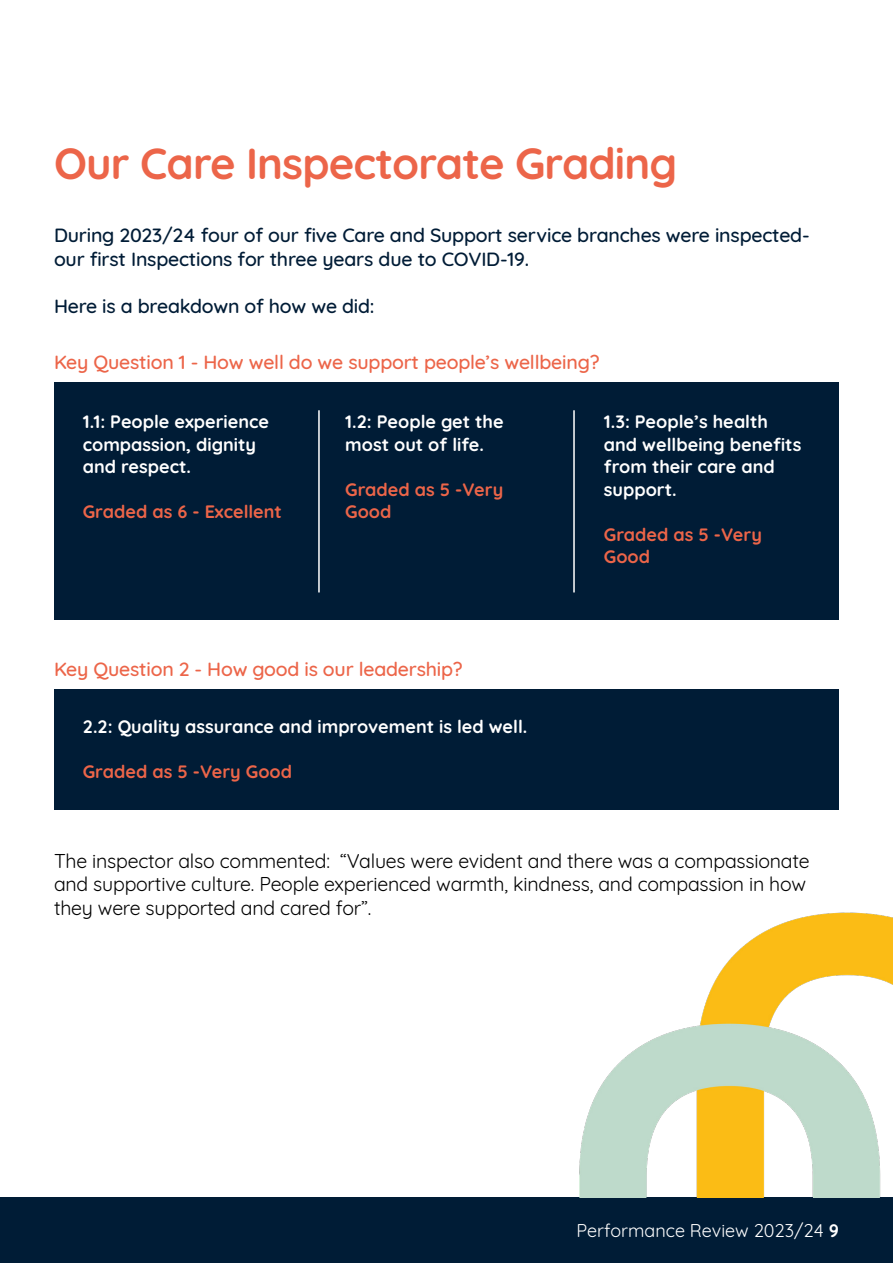
<style>
.page{position:relative;width:893px;height:1263px;background:#fff}
.page>*{position:absolute;margin:0;border:0;box-sizing:border-box;transform-origin:0 0}
.t1{font:700 43.5px "Quicksand";letter-spacing:-.02em;color:#ec6549}
.t2{font:19.5px/23.4px "Quicksand";letter-spacing:-.01em;color:#000}
.t3{font:500 19.5px/23.4px "Quicksand";letter-spacing:-.01em;color:#001c36}
.t4{font:500 19.5px "Quicksand";letter-spacing:-.01em;color:#ec6549}
.t5{font:700 18px/22.5px "Quicksand";color:#fff}
.t6{font:700 18px/22.5px "Quicksand";color:#ec6549}
.t7{font:18px "Quicksand";color:#fff}
.s1{font-weight:700}
</style>
<div class="page">
<div style="left:0;top:1198px;width:893px;height:65px;background:#001c36"></div>
<img style="left:560px;top:912px;width:333px;height:286px">
<div style="left:54px;top:383px;width:785px;height:237px;background:#001c36"></div>
<div style="left:54px;top:689px;width:785px;height:121px;background:#001c36"></div>
<hr style="left:318px;top:410px;width:2px;height:182px;background:#fff">
<hr style="left:573px;top:410px;width:2px;height:182px;background:#fff">
<h1 class="t1" style="left:54px;top:130px;width:625px">Our Care Inspectorate Grading</h1>
<p class="t3" style="left:54px;top:222px;width:757px">During 2023/24 four of our five Care and Support service branches were inspected&shy;our first Inspections for three years due to COVID-19.</p>
<p class="t3" style="left:54px;top:292px;width:322px">Here is a breakdown of how we did:</p>
<p class="t4" style="left:54px;top:347px;width:547px">Key Question 1 - How well do we support people’s wellbeing?</p>
<p class="t5" style="left:83px;top:409px;width:188px">1.1: People experience compassion, dignity and respect.</p>
<p class="t6" style="left:83px;top:499px;width:201px">Graded as 6 - Excellent</p>
<p class="t5" style="left:345px;top:409px;width:160px">1.2: People get the most out of life.</p>
<p class="t6" style="left:345px;top:476px;width:160px">Graded as 5 -Very<br>Good</p>
<p class="t4" style="left:54px;top:653px;width:410px">Key Question 2 - How good is our leadership?</p>
<p class="t5" style="left:83px;top:713px;width:446px">2.2: Quality assurance and improvement is led well.</p>
<p class="t6" style="left:83px;top:758px;width:211px">Graded as 5 -Very Good</p>
<p class="t5" style="left:604px;top:409px;width:199px">1.3: People’s health and wellbeing benefits from their care and support.</p>
<p class="t6" style="left:604px;top:521px;width:160px">Graded as 5 -Very<br>Good</p>
<p class="t2" style="left:54px;top:847px;width:757px">The inspector also commented: “Values were evident and there was a compassionate and supportive culture. People experienced warmth, kindness, and compassion in how they were supported and cared for”.</p>
<p class="t7" style="left:577px;top:1217px;width:264px">Performance Review 2023/24 <span class="s1">9</span></p>
</div>
